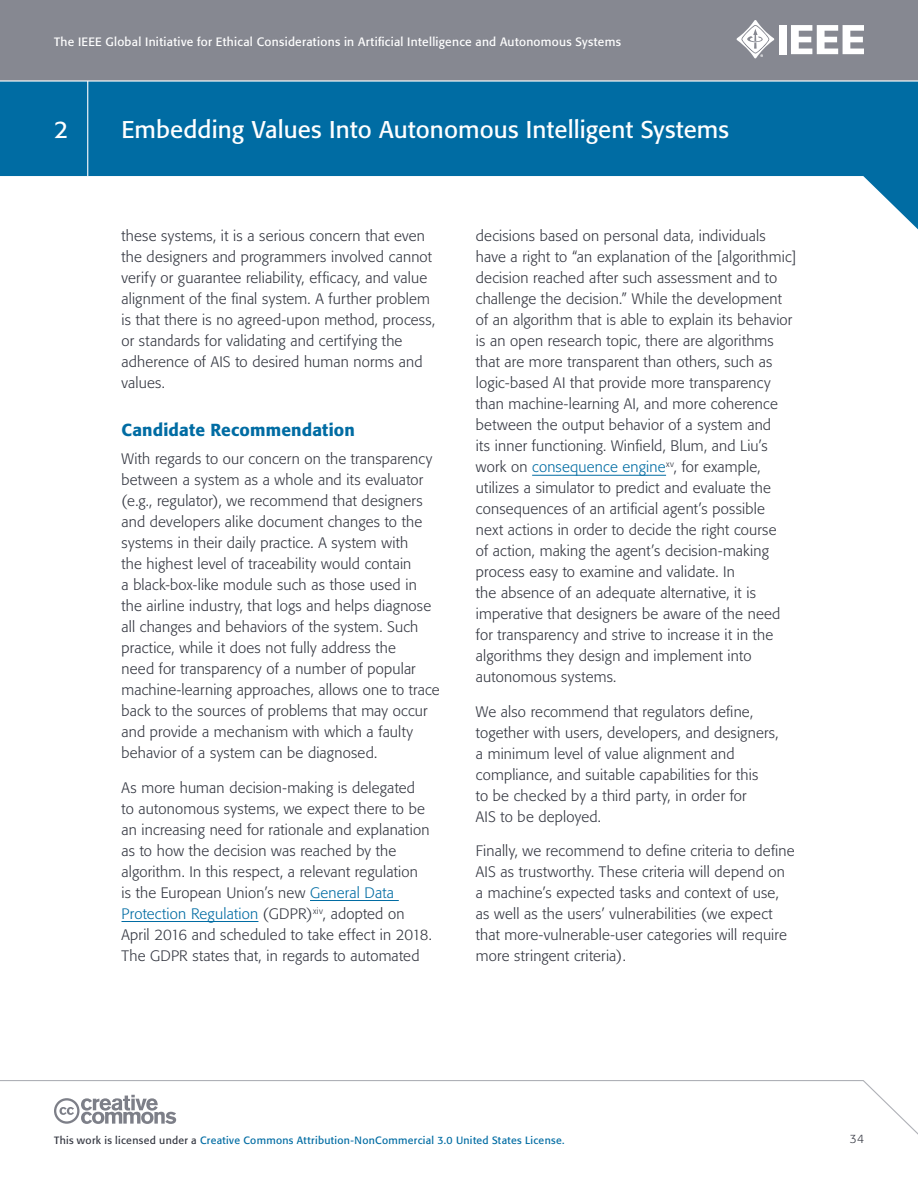
<style>
.page{position:relative;width:918px;height:1188px;background:#fff}
.page>*{position:absolute;margin:0;border:0;box-sizing:border-box;transform-origin:0 0}
.t1{font:24px "Formata";letter-spacing:.005em;color:#fff}
.t2{font:500 17.25px "Formata";letter-spacing:.01em;color:#006ca3}
.t3{font:300 15px/21px "Formata";letter-spacing:.01em;color:#343741}
.t4{font:12px "Formata";letter-spacing:.025em;color:#fff}
.t5{font:300 12px "Formata";color:#343741}
.t6{font:10.5px "Formata";letter-spacing:.03em;color:#006ca3}
.s1{color:#006ca3}
.s2{color:#343741}
</style>
<div class="page">
<div style="left:0;top:0;width:918px;height:81px;background:#868891"></div>
<svg style="left:0;top:82px;width:918px;height:147px;fill:#006ca3"></svg>
<svg style="left:0;top:1080px;width:918px;height:55px"></svg>
<hr style="left:0;top:80px;width:918px;height:2px;background:#fff">
<hr style="left:87px;top:81px;width:1px;height:95px;background:#fff">
<div style="left:779px;top:25px;width:8px;height:29px;background:#fff"></div>
<svg style="left:791px;top:25px;width:73px;height:29px"></svg>
<svg style="left:736px;top:20px;width:38px;height:38px"></svg>
<svg style="left:54px;top:1095px;width:122px;height:29px"></svg>
<hr style="left:310px;top:900px;width:89px;height:1px;background:#006ca3">
<hr style="left:122px;top:921px;width:136px;height:1px;background:#006ca3">
<hr style="left:532px;top:475px;width:134px;height:1px;background:#006ca3">
<p class="t4" style="left:54px;top:34px;width:568px">The IEEE Global Initiative for Ethical Considerations in Artificial Intelligence and Autonomous Systems</p>
<h1 class="t1" style="left:54px;top:115px;width:15px">2</h1>
<h1 class="t1" style="left:122px;top:115px;width:609px">Embedding Values Into Autonomous Intelligent Systems</h1>
<p class="t3" style="left:122px;top:226px;width:315px">these systems, it is a serious concern that even the designers and programmers involved cannot verify or guarantee reliability, efficacy, and value alignment of the final system. A further problem is that there is no agreed-upon method, process, or standards for validating and certifying the adherence of AIS to desired human norms and values.</p>
<p class="t2" style="left:122px;top:420px;width:235px">Candidate Recommendation</p>
<p class="t3" style="left:122px;top:448px;width:320px">With regards to our concern on the transparency between a system as a whole and its evaluator (e.g., regulator), we recommend that designers and developers alike document changes to the systems in their daily practice. A system with<br>the highest level of traceability would contain<br>a black-box-like module such as those used in the airline industry, that logs and helps diagnose all changes and behaviors of the system. Such practice, while it does not fully address the<br>need for transparency of a number of popular machine-learning approaches, allows one to trace back to the sources of problems that may occur and provide a mechanism with which a faulty behavior of a system can be diagnosed.</p>
<p class="t3" style="left:122px;top:777px;width:312px">As more human decision-making is delegated<br>to autonomous systems, we expect there to be an increasing need for rationale and explanation as to how the decision was reached by the algorithm. In this respect, a relevant regulation<br>is the European Union’s new <span class="s1">General Data Protection Regulation</span> (GDPR)<sup>xiv</sup>, adopted on April 2016 and scheduled to take effect in 2018.<br>The GDPR states that, in regards to automated</p>
<p class="t3" style="left:476px;top:226px;width:322px">decisions based on personal data, individuals have a right to “an explanation of the [algorithmic] decision reached after such assessment and to challenge the decision.” While the development of an algorithm that is able to explain its behavior is an open research topic, there are algorithms that are more transparent than others, such as logic-based AI that provide more transparency than machine-learning AI, and more coherence between the output behavior of a system and<br>its inner functioning. Winfield, Blum, and Liu’s work on <span class="s1">consequence engine</span><sup>xv</sup>, for example, utilizes a simulator to predict and evaluate the consequences of an artificial agent’s possible<br>next actions in order to decide the right course<br>of action, making the agent’s decision-making process easy to examine and validate. In<br>the absence of an adequate alternative, it is imperative that designers be aware of the need for transparency and strive to increase it in the algorithms they design and implement into autonomous systems.</p>
<p class="t3" style="left:476px;top:701px;width:304px">We also recommend that regulators define, together with users, developers, and designers, a minimum level of value alignment and compliance, and suitable capabilities for this<br>to be checked by a third party, in order for<br>AIS to be deployed.</p>
<p class="t3" style="left:476px;top:841px;width:320px">Finally, we recommend to define criteria to define AIS as trustworthy. These criteria will depend on a machine’s expected tasks and context of use, as well as the users’ vulnerabilities (we expect that more-vulnerable-user categories will require more stringent criteria).</p>
<p class="t6" style="left:54px;top:1133px;width:512px"><span class="s2">This work is licensed under a</span> Creative Commons Attribution-NonCommercial 3.0 United States License.</p>
<p class="t5" style="left:850px;top:1132px;width:16px">34</p>
</div>
